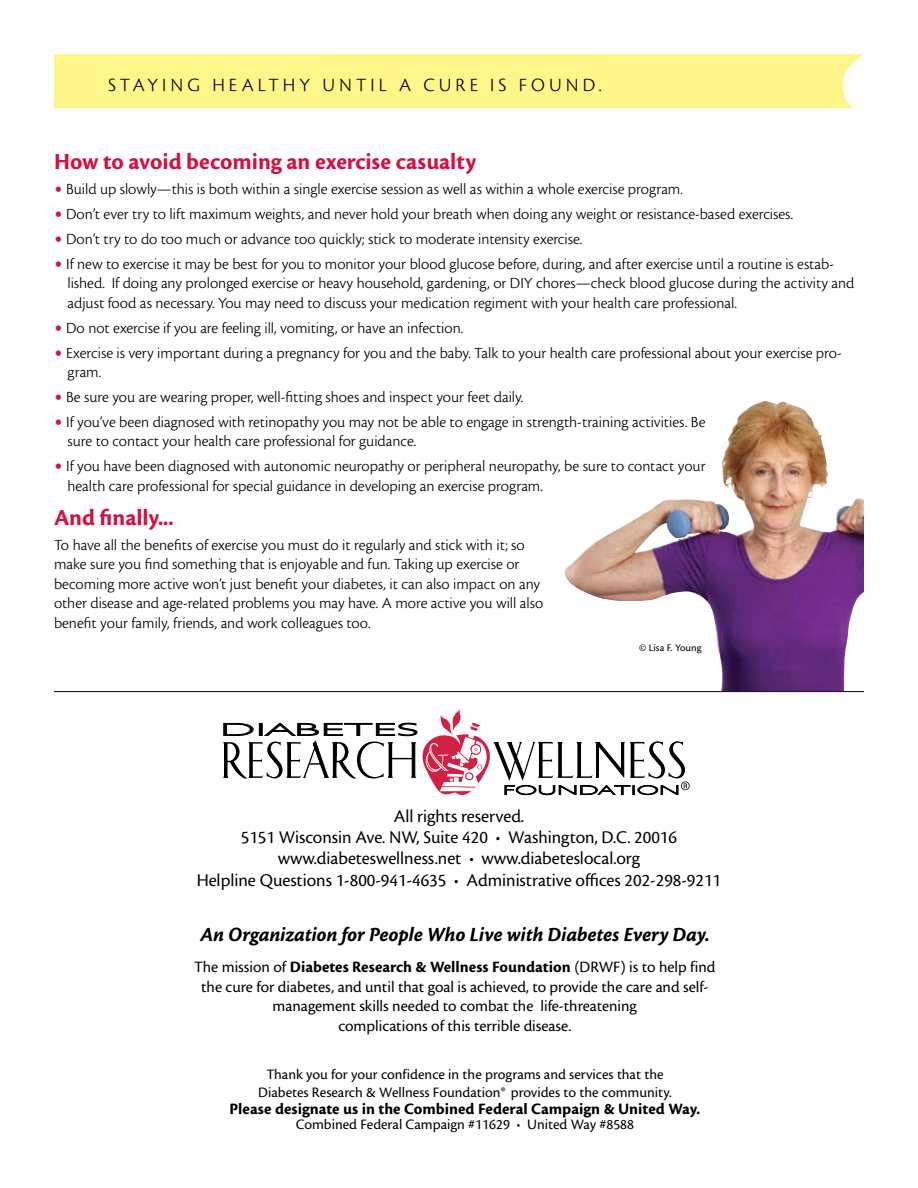
<style>
.page{position:relative;width:918px;height:1188px;background:#fff}
.page>*{position:absolute;margin:0;border:0;box-sizing:border-box;transform-origin:0 0}
.t1{font:24px "Cronos MM 700 16";letter-spacing:.025em;color:#d21242}
.t2{font:21px "Cronos MM It 700 14";color:#000}
.t3{font:19.5px "Cronos MM 295 13";letter-spacing:.2em;color:#000}
.t4{font:18.6px/21.3px "Cronos MM 408 14";color:#000;text-align:center}
.t5{font:16.5px/19.8px "Cronos MM 408 11";color:#000;text-align:center}
.t6{font:16.5px "Cronos MM 700 11";color:#000}
.t7{font:16.2px/19.5px "Cronos MM 295 10";letter-spacing:-.015em;color:#000}
.t8{font:15px/17.2px "Cronos MM 408 10";color:#000;text-align:center}
.t9{font:10.5px "Cronos MM 408 7";color:#000}
.s1{font-family:"Cronos MM 295 22";font-size:33px;color:#d21242}
.s2{font-family:"Cronos MM 408 11"}
</style>
<div class="page">
<div style="left:54px;top:54px;width:810px;height:54px;background:#fff689"></div>
<svg style="left:223px;top:709px;width:467px;height:86px"></svg>
<hr style="left:596px;top:744px;width:3px;height:34px;background:#000">
<hr style="left:622px;top:742px;width:2px;height:32px;background:#000">
<hr style="left:54px;top:691px;width:810px;height:1px;background:#000">
<img style="left:564px;top:401px;width:300px;height:290px">
<p class="t3" style="left:108px;top:74px;width:244px">STAYIN G HEALTHY UNTIL</p>
<p class="t3" style="left:399px;top:74px;width:204px">A CURE IS FOUND .</p>
<h1 class="t1" style="left:54px;top:149px;width:423px">How to avoid becoming an exercise casualty</h1>
<p class="t7" style="left:54px;top:180px;width:631px"><span class="s1">•</span> Build up slowly—this is both within a single exercise session as well as within a whole exercise program.</p>
<p class="t7" style="left:54px;top:205px;width:741px"><span class="s1">•</span> Don’t ever try to lift maximum weights, and never hold your breath when doing any weight or resistance-based exercises.</p>
<p class="t7" style="left:54px;top:229px;width:530px"><span class="s1">•</span> Don’t try to do too much or advance too quickly; stick to moderate intensity exercise.</p>
<p class="t7" style="left:68px;top:254px;width:789px;text-indent:-14px"><span class="s1">•</span> If new to exercise it may be best for you to monitor your blood glucose before, during, and after exercise until a routine is estab&shy;lished. If doing any prolonged exercise or heavy household, gardening, or DIY chores—check blood glucose during the activity and adjust food as necessary. You may need to discuss your medication regiment with your health care professional.</p>
<p class="t7" style="left:54px;top:318px;width:411px"><span class="s1">•</span> Do not exercise if you are feeling ill, vomiting, or have an infection.</p>
<p class="t7" style="left:68px;top:343px;width:776px;text-indent:-14px"><span class="s1">•</span> Exercise is very important during a pregnancy for you and the baby. Talk to your health care professional about your exercise pro&shy;gram.</p>
<p class="t7" style="left:54px;top:388px;width:471px"><span class="s1">•</span> Be sure you are wearing proper, well-fitting shoes and inspect your feet daily.</p>
<p class="t7" style="left:68px;top:412px;width:640px;text-indent:-14px"><span class="s1">•</span> If you’ve been diagnosed with retinopathy you may not be able to engage in strength-training activities. Be sure to contact your health care professional for guidance.</p>
<p class="t7" style="left:68px;top:457px;width:640px;text-indent:-14px"><span class="s1">•</span> If you have been diagnosed with autonomic neuropathy or peripheral neuropathy, be sure to contact your health care professional for special guidance in developing an exercise program.</p>
<h1 class="t1" style="left:54px;top:505px;width:120px">And finally...</h1>
<p class="t7" style="left:54px;top:535px;width:491px">To have all the benefits of exercise you must do it regularly and stick with it; so make sure you find something that is enjoyable and fun. Taking up exercise or becoming more active won’t just benefit your diabetes, it can also impact on any other disease and age-related problems you may have. A more active you will also benefit your family, friends, and work colleagues too.</p>
<p class="t9" style="left:639px;top:642px;width:64px">© Lisa F. Young</p>
<p class="t4" style="left:197px;top:806px;width:526px">All rights reserved.<br>5151 Wisconsin Ave. NW, Suite 420 • Washington, D.C. 20016 www.diabeteswellness.net • www.diabeteslocal.org<br>Helpline Questions 1-800-941-4635 • Administrative offices 202-298-9211</p>
<p class="t2" style="left:200px;top:923px;width:511px">An Organization for People Who Live with Diabetes Every Day.</p>
<p class="t6" style="left:194px;top:958px;width:523px"><span class="s2">The mission of</span> Diabetes Research &amp; Wellness Foundation <span class="s2">(DRWF) is to help find</span></p>
<p class="t5" style="left:201px;top:977px;width:509px">the cure for diabetes, and until that goal is achieved, to provide the care and self&shy;management skills needed to combat the life-threatening<br>complications of this terrible disease.</p>
<p class="t8" style="left:258px;top:1066px;width:415px">Thank you for your confidence in the programs and services that the<br>Diabetes Research &amp; Wellness Foundation® provides to the community.</p>
<p class="t6" style="left:230px;top:1100px;width:472px">Please designate us in the Combined Federal Campaign &amp; United Way.</p>
<p class="t8" style="left:296px;top:1116px;width:340px">Combined Federal Campaign #11629 • United Way #8588</p>
</div>
